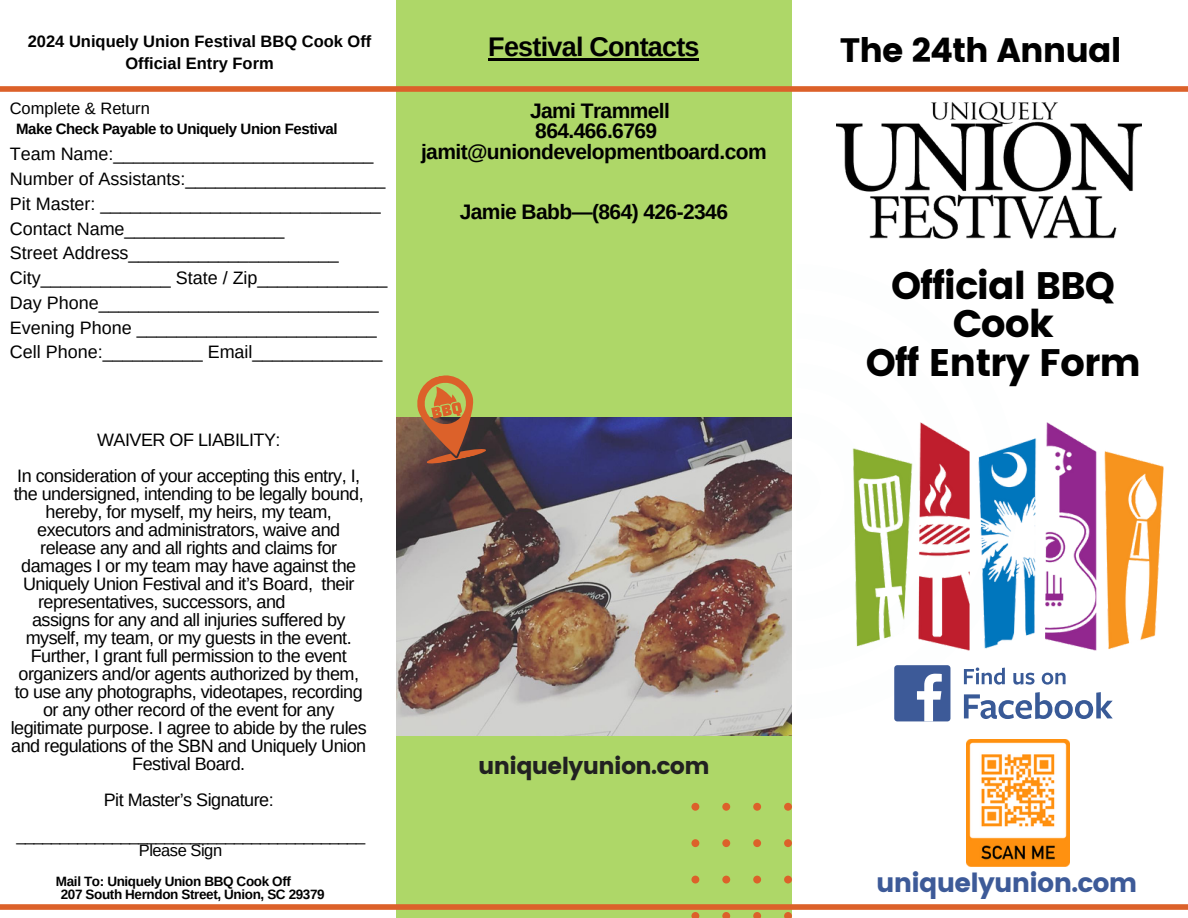
<style>
.page{position:relative;width:1188px;height:918px;background:#fff}
.page>*{position:absolute;margin:0;border:0;box-sizing:border-box;transform-origin:0 0}
.t1{font:38.25px/38.2px "Poppins";letter-spacing:-.03em;color:#000;text-align:center}
.t2{font:33.75px "Poppins";letter-spacing:-.03em;color:#000}
.t3{font:700 27px "Arimo";letter-spacing:-.03em;color:#000}
.t4{font:26.25px "Poppins";letter-spacing:-.03em;color:#3d5a98}
.t5{font:23.25px "Poppins";letter-spacing:-.03em;color:#212121}
.t6{font:700 21px/20.2px "Arimo";letter-spacing:-.03em;color:#000;text-align:center}
.t7{font:18px "Arimo";letter-spacing:-.03em;color:#000}
.t8{font:18px/24.8px "Arimo";color:#000}
.t9{font:16.5px "Arimo";color:#000}
.t10{font:700 16.5px/22.5px "Arimo";color:#000;text-align:center}
.t11{font:16.5px "Arimo";letter-spacing:-.03em;color:#000}
.t12{font:700 15px "Arimo";letter-spacing:-.03em;color:#000}
.t13{font:700 13.5px "Arimo";letter-spacing:-.025em;color:#000}
</style>
<div class="page">
<div style="left:396px;top:0;width:396px;height:918px;background:#aed768"></div>
<svg style="left:691px;top:803px;width:101px;height:115px"></svg>
<img style="left:852px;top:422px;width:312px;height:229px">
<svg style="left:964px;top:668px;width:41px;height:17px"></svg>
<svg style="left:1013px;top:673px;width:22px;height:12px"></svg>
<svg style="left:1042px;top:673px;width:24px;height:12px"></svg>
<svg style="left:964px;top:692px;width:149px;height:27px"></svg>
<div style="left:894px;top:665px;width:56px;height:56px;background:#3d5a98;border-radius:3px"></div>
<svg style="left:917px;top:674px;width:25px;height:47px"></svg>
<img style="left:396px;top:418px;width:396px;height:317px">
<svg style="left:412px;top:375px;width:75px;height:91px"></svg>
<img style="left:836px;top:101px;width:305px;height:138px">
<hr style="left:488px;top:58px;width:211px;height:3px;background:#000">
<div style="left:0;top:86px;width:1188px;height:6px;background:#dc612a"></div>
<div style="left:0;top:904px;width:1188px;height:6px;background:#dc612a"></div>
<img style="left:967px;top:739px;width:102px;height:127px">
<h4 class="t10" style="left:28px;top:30px;width:345px">2024 Uniquely Union Festival BBQ Cook Off<br>Official Entry Form</h4>
<p class="t9" style="left:10px;top:99px;width:142px">Complete &amp; Return</p>
<h4 class="t8" style="left:10px;top:142px;width:377px">Team Name:__________________________<br>Number of Assistants:____________________</h4>
<p class="t8" style="left:10px;top:191px;width:372px">Pit Master: ____________________________<br>Contact Name________________</p>
<h6 class="t8" style="left:10px;top:241px;width:379px">Street Address_____________________<br>City_____________ State / Zip_____________</h6>
<p class="t8" style="left:10px;top:290px;width:374px">Day Phone____________________________<br>Evening Phone ________________________<br>Cell Phone:__________ Email_____________</p>
<p class="t12" style="left:16px;top:120px;width:323px">Make Check Payable to Uniquely Union Festival</p>
<p class="t7" style="left:97px;top:429px;width:185px">WAIVER OF LIABILITY:</p>
<h1 class="t7" style="left:17px;top:465px;width:344px">In consideration of your accepting this entry, I,</h1>
<h1 class="t7" style="left:14px;top:483px;width:352px">the undersigned, intending to be legally bound,</h1>
<h1 class="t7" style="left:46px;top:501px;width:288px">hereby, for myself, my heirs, my team,</h1>
<h1 class="t7" style="left:37px;top:519px;width:305px">executors and administrators, waive and</h1>
<h1 class="t7" style="left:40px;top:537px;width:299px">release any and all rights and claims for</h1>
<h1 class="t7" style="left:21px;top:555px;width:337px">damages I or my team may have against the</h1>
<h1 class="t7" style="left:23px;top:573px;width:333px">Uniquely Union Festival and it’s Board, their</h1>
<h1 class="t7" style="left:38px;top:591px;width:249px">representatives, successors, and</h1>
<h1 class="t7" style="left:32px;top:609px;width:315px">assigns for any and all injuries suffered by</h1>
<h1 class="t7" style="left:26px;top:627px;width:327px">myself, my team, or my guests in the event.</h1>
<h1 class="t7" style="left:31px;top:645px;width:317px">Further, I grant full permission to the event</h1>
<h1 class="t7" style="left:18px;top:663px;width:342px">organizers and/or agents authorized by them,</h1>
<h1 class="t7" style="left:15px;top:681px;width:350px">to use any photographs, videotapes, recording</h1>
<h1 class="t7" style="left:43px;top:699px;width:293px">or any other record of the event for any</h1>
<h1 class="t7" style="left:11px;top:717px;width:358px">legitimate purpose. I agree to abide by the rules</h1>
<h1 class="t7" style="left:11px;top:735px;width:357px">and regulations of the SBN and Uniquely Union</h1>
<h1 class="t7" style="left:132px;top:753px;width:114px">Festival Board.</h1>
<p class="t7" style="left:104px;top:789px;width:171px">Pit Master’s Signature:</p>
<h5 class="t9" style="left:16px;top:826px;width:350px">________________________________________</h5>
<p class="t11" style="left:139px;top:841px;width:85px">Please Sign</p>
<p class="t13" style="left:56px;top:873px;width:237px">Mail To: Uniquely Union BBQ Cook Off</p>
<p class="t13" style="left:61px;top:887px;width:265px">207 South Herndon Street, Union, SC 29379</p>
<p class="t3" style="left:488px;top:32px;width:213px">Festival Contacts</p>
<p class="t6" style="left:421px;top:101px;width:347px">Jami Trammell<br>864.466.6769 jamit@uniondevelopmentboard.com</p>
<p class="t6" style="left:460px;top:202px;width:270px">Jamie Babb—(864) 426-2346</p>
<p class="t5" style="left:478px;top:752px;width:233px">uniquelyunion.com</p>
<p class="t2" style="left:840px;top:31px;width:284px">The 24th Annual</p>
<h2 class="t1" style="left:866px;top:267px;width:277px">Official BBQ<br>Cook<br>Off Entry Form</h2>
<p class="t4" style="left:876px;top:868px;width:263px">uniquelyunion.com</p>
</div>
